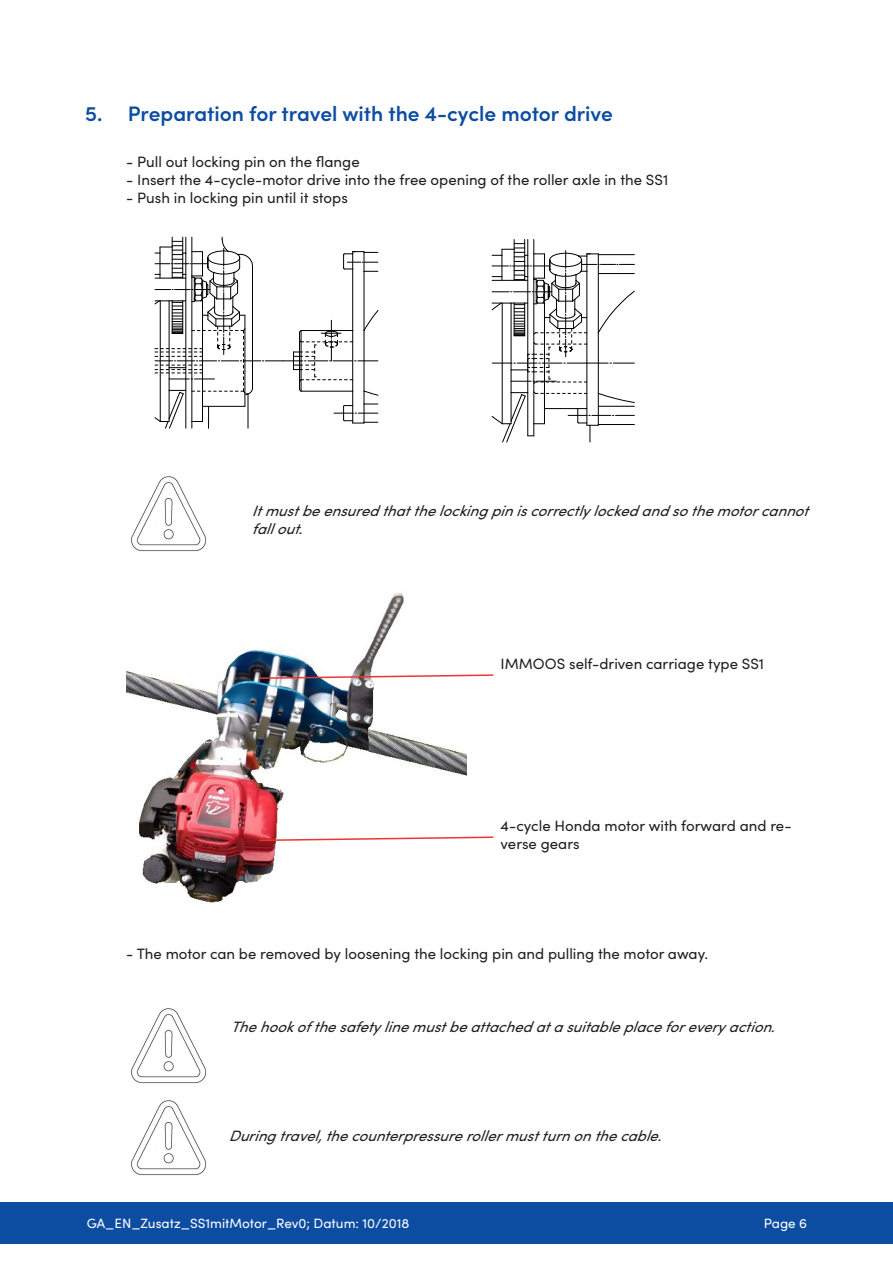
<style>
.page{position:relative;width:893px;height:1263px;background:#fff}
.page>*{position:absolute;margin:0;border:0;box-sizing:border-box;transform-origin:0 0}
.Inhaltsverzeichniss{font:600 21px "Sofia Pro";color:#0d4da1}
.Inhaltverz_Grosse_Üb{font:italic 15px/18px "Sofia Pro";color:#231f20}
.Textformat{font:15px "Sofia Pro";color:#231f20}
.Inhaltsver_Ab-und_Au{font:15px/18px "Sofia Pro";color:#231f20}
.t1{font:13.5px "Sofia Pro";color:#fff}
</style>
<div class="page">
<div style="left:0;top:1202px;width:893px;height:41px;background:#0d4da1"></div>
<img style="left:126px;top:592px;width:340px;height:311px">
<svg style="left:258px;top:836px;width:236px;height:6px"></svg>
<svg style="left:154px;top:237px;width:225px;height:192px"></svg>
<img style="left:131px;top:476px;width:76px;height:76px">
<img style="left:131px;top:1100px;width:76px;height:76px">
<svg style="left:491px;top:239px;width:144px;height:204px"></svg>
<svg style="left:258px;top:674px;width:236px;height:6px"></svg>
<img style="left:131px;top:1008px;width:76px;height:76px">
<p class="Inhaltsverzeichniss" style="left:85px;top:98px;width:529px">5. Preparation for travel with the 4-cycle motor drive</p>
<p class="Textformat" style="left:126px;top:151px;width:235px">- Pull out locking pin on the flange</p>
<p class="Textformat" style="left:126px;top:169px;width:544px">- Insert the 4-cycle-motor drive into the free opening of the roller axle in the SS1</p>
<p class="Textformat" style="left:126px;top:187px;width:223px">- Push in locking pin until it stops</p>
<p class="Inhaltverz_Grosse_Üb" style="left:252px;top:501px;width:565px">Itmustbeensuredthatthelockingpiniscorrectlylockedandsothemotorcannot fallout.</p>
<p class="Inhaltsver_Ab-und_Au" style="left:501px;top:653px;width:265px">IMMOOS self-driven carriage type SS1</p>
<p class="Inhaltsver_Ab-und_Au" style="left:501px;top:815px;width:292px">4-cycle Honda motor with forward and re&shy;verse gears</p>
<p class="Textformat" style="left:126px;top:942px;width:583px">- The motor can be removed by loosening the locking pin and pulling the motor away.</p>
<p class="Inhaltverz_Grosse_Üb" style="left:231px;top:1017px;width:553px">Thehookofthesafetylinemustbeattachedatasuitableplaceforeveryaction.</p>
<p class="Inhaltverz_Grosse_Üb" style="left:229px;top:1126px;width:441px">Duringtravel,thecounterpressurerollermustturnonthecable.</p>
<p class="t1" style="left:87px;top:1213px;width:324px">GA_EN_Zusatz_SS1mitMotor_Rev0; Datum: 10/2018</p>
<p class="t1" style="left:764px;top:1213px;width:45px">Page 6</p>
</div>
